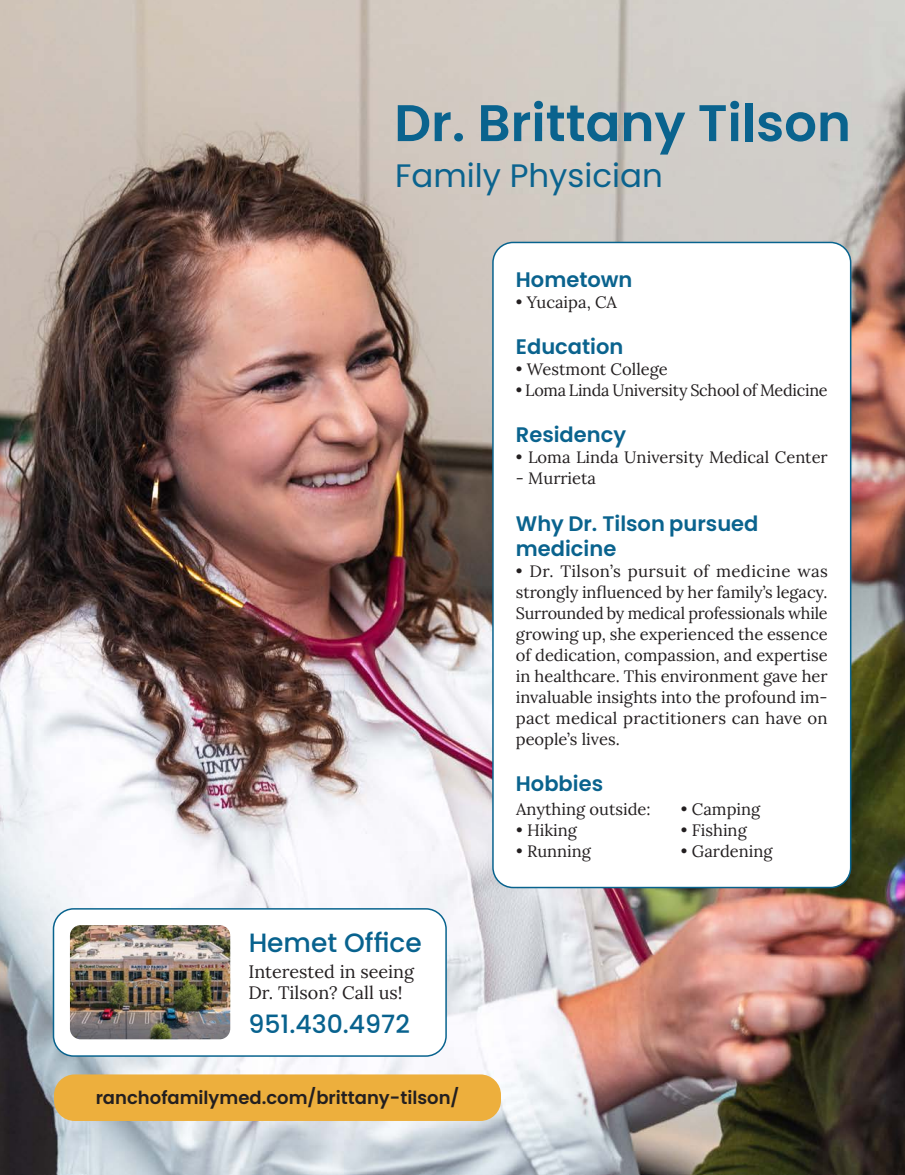
<style>
.page{position:relative;width:905px;height:1175px;background:#fff}
.page>*{position:absolute;margin:0;border:0;box-sizing:border-box;transform-origin:0 0}
.t1{font:600 51.45px "Poppins";color:#0a638e}
.t2{font:32.4px "Poppins";color:#0a638e}
.t3{font:500 26.4px "Poppins";color:#08628e}
.t4{font:500 25.2px "Poppins";color:#08628e}
.t5{font:600 21px/25.2px "Poppins";color:#0a638e}
.t6{font:600 18px "Poppins";color:#231f20}
.t7{font:18px "Lora";color:#231f20}
.t8{font:16.5px/21px "Lora";color:#231f20;text-align:justify}
</style>
<div class="page">
<img style="left:0;top:0;width:904px;height:1174px">
<div style="left:53px;top:908px;width:393px;height:148px;background:#fff;border-radius:20px"></div>
<div style="left:53px;top:908px;width:394px;height:148px;border:2px solid #08638e;border-radius:20px"></div>
<img style="left:70px;top:925px;width:160px;height:114px">
<div style="left:493px;top:242px;width:357px;height:645px;background:#fff;border-radius:20px"></div>
<div style="left:492px;top:242px;width:359px;height:646px;border:2px solid #08638e;border-radius:20px"></div>
<div style="left:54px;top:1074px;width:447px;height:46px;background:#edaf3d;border-radius:21px"></div>
<p class="t1" style="left:394px;top:93px;width:458px">Dr. Brittany Tilson</p>
<p class="t2" style="left:395px;top:157px;width:269px">Family Physician</p>
<p class="t3" style="left:249px;top:927px;width:174px">Hemet Office</p>
<p class="t7" style="left:248px;top:957px;width:167px">Interested in seeing</p>
<p class="t7" style="left:248px;top:979px;width:156px">Dr. Tilson? Call us!</p>
<p class="t4" style="left:248px;top:1009px;width:163px">951.430.4972</p>
<p class="t6" style="left:96px;top:1086px;width:365px">ranchofamilymed.com/brittany-tilson/</p>
<p class="t5" style="left:516px;top:267px;width:118px">Hometown</p>
<p class="t8" style="left:516px;top:290px;width:102px">• Yucaipa, CA</p>
<p class="t5" style="left:516px;top:334px;width:109px">Education</p>
<p class="t8" style="left:516px;top:357px;width:153px">• Westmont College</p>
<p class="t8" style="left:516px;top:378px;width:313px">• Loma Linda University School of Medicine</p>
<p class="t5" style="left:516px;top:422px;width:112px">Residency</p>
<p class="t8" style="left:516px;top:446px;width:313px">• Loma Linda University Medical Center</p>
<p class="t8" style="left:516px;top:467px;width:82px">- Murrieta</p>
<p class="t5" style="left:516px;top:510px;width:244px">Why Dr. Tilson pursued medicine</p>
<p class="t8" style="left:516px;top:559px;width:313px">• Dr. Tilson’s pursuit of medicine was strongly influenced by her family’s legacy.<br>Surrounded by medical professionals while growing up, she experienced the essence of dedication, compassion, and expertise in healthcare. This environment gave her invaluable insights into the profound im&shy;pact medical practitioners can have on people’s lives.</p>
<p class="t5" style="left:516px;top:771px;width:89px">Hobbies</p>
<p class="t8" style="left:516px;top:797px;width:136px">Anything outside:</p>
<p class="t8" style="left:516px;top:818px;width:62px">• Hiking</p>
<p class="t8" style="left:516px;top:839px;width:76px">• Running</p>
<p class="t8" style="left:681px;top:797px;width:81px">• Camping</p>
<p class="t8" style="left:681px;top:818px;width:67px">• Fishing</p>
<p class="t8" style="left:681px;top:839px;width:93px">• Gardening</p>
</div>
